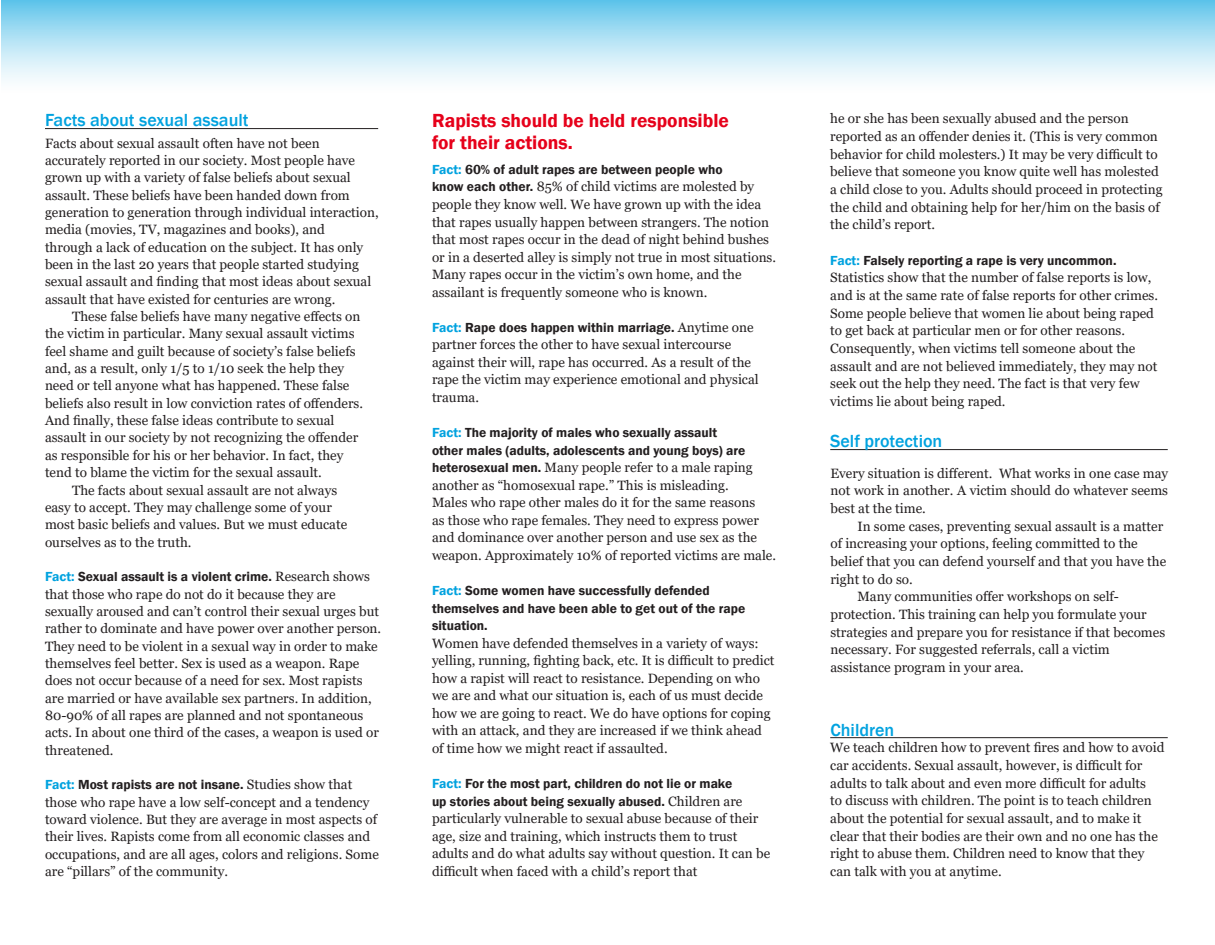
<style>
.page{position:relative;width:1215px;height:945px;background:#fff}
.page>*{position:absolute;margin:0;border:0;box-sizing:border-box;transform-origin:0 0}
.t1{font:600 19.5px "Franklin Gothic";color:#e6001a}
.t2{font:500 18px "Franklin Gothic";color:#00a2df}
.t3{font:13.5px/17.5px "Georgia";color:#231f20}
.t4{font:600 13.5px/17.5px "Franklin Gothic";color:#231f20}
.s1{font-family:"Franklin Gothic";font-weight:600;color:#00a2df}
.s2{font-family:"Franklin Gothic";font-weight:600}
.s3{color:#00a2df}
.s4{font-family:"Georgia";font-weight:400}
</style>
<div class="page">
<div style="left:2px;top:0;width:1213px;height:96px;background:linear-gradient(to bottom,#68c7ec,#fff)"></div>
<hr style="left:45px;top:128px;width:333px;height:1px;background:#231f20">
<hr style="left:830px;top:449px;width:338px;height:1px;background:#231f20">
<hr style="left:830px;top:737px;width:338px;height:1px;background:#231f20">
<p class="t2" style="left:45px;top:108px;width:205px">Facts about sexual assault</p>
<p class="t3" style="left:45px;top:135px;width:276px">Facts about sexual assault often have not been</p>
<p class="t3" style="left:45px;top:152px;width:312px">accurately reported in our society. Most people have</p>
<p class="t3" style="left:45px;top:169px;width:307px">grown up with a variety of false beliefs about sexual</p>
<p class="t3" style="left:45px;top:187px;width:306px">assault. These beliefs have been handed down from</p>
<p class="t3" style="left:45px;top:204px;width:335px">generation to generation through individual interaction,</p>
<p class="t3" style="left:45px;top:221px;width:281px">media (movies, TV, magazines and books), and</p>
<p class="t3" style="left:45px;top:239px;width:320px">through a lack of education on the subject. It has only</p>
<p class="t3" style="left:45px;top:256px;width:315px">been in the last 20 years that people started studying</p>
<p class="t3" style="left:45px;top:273px;width:328px">sexual assault and finding that most ideas about sexual</p>
<p class="t3" style="left:45px;top:291px;width:292px">assault that have existed for centuries are wrong.</p>
<p class="t3" style="left:72px;top:308px;width:290px">These false beliefs have many negative effects on</p>
<p class="t3" style="left:45px;top:325px;width:311px">the victim in particular. Many sexual assault victims</p>
<p class="t3" style="left:45px;top:343px;width:312px">feel shame and guilt because of society’s false beliefs</p>
<p class="t3" style="left:45px;top:360px;width:301px">and, as a result, only 1/5 to 1/10 seek the help they</p>
<p class="t3" style="left:45px;top:377px;width:306px">need or tell anyone what has happened. These false</p>
<p class="t3" style="left:45px;top:395px;width:320px">beliefs also result in low conviction rates of offenders.</p>
<p class="t3" style="left:45px;top:412px;width:291px">And finally, these false ideas contribute to sexual</p>
<p class="t3" style="left:45px;top:429px;width:315px">assault in our society by not recognizing the offender</p>
<p class="t3" style="left:45px;top:447px;width:300px">as responsible for his or her behavior. In fact, they</p>
<p class="t3" style="left:45px;top:464px;width:278px">tend to blame the victim for the sexual assault.</p>
<p class="t3" style="left:72px;top:481px;width:267px">The facts about sexual assault are not always</p>
<p class="t3" style="left:45px;top:499px;width:288px">easy to accept. They may challenge some of your</p>
<p class="t3" style="left:45px;top:516px;width:304px">most basic beliefs and values. But we must educate</p>
<p class="t3" style="left:45px;top:533px;width:148px">ourselves as to the truth.</p>
<p class="t3" style="left:45px;top:568px;width:338px"><span class="s1">Fact:</span> <span class="s2">Sexual assault is a violent crime.</span> Research shows that those who rape do not do it because they are sexually aroused and can’t control their sexual urges but rather to dominate and have power over another person.<br>They need to be violent in a sexual way in order to make themselves feel better. Sex is used as a weapon. Rape does not occur because of a need for sex. Most rapists are married or have available sex partners. In addition, 80-90% of all rapes are planned and not spontaneous acts. In about one third of the cases, a weapon is used or threatened.</p>
<p class="t4" style="left:45px;top:776px;width:309px"><span class="s3">Fact:</span> Most rapists are not insane. <span class="s4">Studies show that</span></p>
<p class="t3" style="left:45px;top:793px;width:326px">those who rape have a low self-concept and a tendency</p>
<p class="t3" style="left:45px;top:811px;width:335px">toward violence. But they are average in most aspects of their lives. Rapists come from all economic classes and occupations, and are all ages, colors and religions. Some are “pillars” of the community.</p>
<p class="t1" style="left:432px;top:108px;width:299px">Rapists should be held responsible</p>
<p class="t1" style="left:432px;top:130px;width:142px">for their actions.</p>
<p class="t4" style="left:432px;top:161px;width:292px"><span class="s3">Fact:</span> 60% of adult rapes are between people who</p>
<p class="t3" style="left:432px;top:178px;width:324px"><span class="s2">know each other.</span> 85% of child victims are molested by</p>
<p class="t3" style="left:432px;top:196px;width:331px">people they know well. We have grown up with the idea</p>
<p class="t3" style="left:432px;top:213px;width:339px">that rapes usually happen between strangers. The notion</p>
<p class="t3" style="left:432px;top:231px;width:346px">that most rapes occur in the dead of night behind bushes or in a deserted alley is simply not true in most situations.<br>Many rapes occur in the victim’s own home, and the assailant is frequently someone who is known.</p>
<p class="t4" style="left:432px;top:319px;width:323px"><span class="s3">Fact:</span> Rape does happen within marriage. <span class="s4">Anytime one</span></p>
<p class="t3" style="left:432px;top:336px;width:321px">partner forces the other to have sexual intercourse against their will, rape has occurred. As a result of the</p>
<p class="t3" style="left:432px;top:371px;width:328px">rape the victim may experience emotional and physical</p>
<p class="t3" style="left:432px;top:389px;width:49px">trauma.</p>
<p class="t3" style="left:432px;top:424px;width:346px"><span class="s1">Fact:</span> <span class="s2">The majority of males who sexually assault<br>other males (adults, adolescents and young boys) are heterosexual men.</span> Many people refer to a male raping another as “homosexual rape.” This is misleading.<br>Males who rape other males do it for the same reasons<br>as those who rape females. They need to express power and dominance over another person and use sex as the weapon. Approximately 10% of reported victims are male.</p>
<p class="t4" style="left:432px;top:582px;width:315px"><span class="s3">Fact:</span> Some women have successfully defended themselves and have been able to get out of the rape situation.</p>
<p class="t3" style="left:432px;top:635px;width:344px">Women have defended themselves in a variety of ways: yelling, running, fighting back, etc. It is difficult to predict how a rapist will react to resistance. Depending on who we are and what our situation is, each of us must decide how we are going to react. We do have options for coping with an attack, and they are increased if we think ahead of time how we might react if assaulted.</p>
<p class="t4" style="left:432px;top:775px;width:302px"><span class="s3">Fact:</span> For the most part, children do not lie or make</p>
<p class="t4" style="left:432px;top:793px;width:312px">up stories about being sexually abused. <span class="s4">Children are</span></p>
<p class="t3" style="left:432px;top:810px;width:340px">particularly vulnerable to sexual abuse because of their age, size and training, which instructs them to trust adults and do what adults say without question. It can be difficult when faced with a child’s report that</p>
<p class="t3" style="left:830px;top:110px;width:334px">he or she has been sexually abused and the person reported as an offender denies it. (This is very common behavior for child molesters.) It may be very difficult to believe that someone you know quite well has molested a child close to you. Adults should proceed in protecting the child and obtaining help for her/him on the basis of the child’s report.</p>
<p class="t4" style="left:830px;top:251px;width:288px"><span class="s3">Fact:</span> Falsely reporting a rape is very uncommon.</p>
<p class="t3" style="left:830px;top:269px;width:329px">Statistics show that the number of false reports is low, and is at the same rate of false reports for other crimes.<br>Some people believe that women lie about being raped to get back at particular men or for other reasons.<br>Consequently, when victims tell someone about the assault and are not believed immediately, they may not seek out the help they need. The fact is that very few victims lie about being raped.</p>
<p class="t2" style="left:830px;top:429px;width:114px">Self protection</p>
<p class="t3" style="left:830px;top:465px;width:339px">Every situation is different. What works in one case may</p>
<p class="t3" style="left:830px;top:482px;width:339px">not work in another. A victim should do whatever seems</p>
<p class="t3" style="left:830px;top:500px;width:97px">best at the time.</p>
<p class="t3" style="left:857px;top:518px;width:307px">In some cases, preventing sexual assault is a matter</p>
<p class="t3" style="left:830px;top:535px;width:309px">of increasing your options, feeling committed to the</p>
<p class="t3" style="left:830px;top:553px;width:337px">belief that you can defend yourself and that you have the</p>
<p class="t3" style="left:830px;top:571px;width:84px">right to do so.</p>
<p class="t3" style="left:857px;top:588px;width:263px">Many communities offer workshops on self-</p>
<p class="t3" style="left:830px;top:606px;width:318px">protection. This training can help you formulate your</p>
<p class="t3" style="left:830px;top:624px;width:336px">strategies and prepare you for resistance if that becomes</p>
<p class="t3" style="left:830px;top:641px;width:281px">necessary. For suggested referrals, call a victim</p>
<p class="t3" style="left:830px;top:659px;width:195px">assistance program in your area.</p>
<p class="t2" style="left:830px;top:719px;width:65px">Children</p>
<p class="t3" style="left:830px;top:739px;width:336px">We teach children how to prevent fires and how to avoid car accidents. Sexual assault, however, is difficult for adults to talk about and even more difficult for adults<br>to discuss with children. The point is to teach children about the potential for sexual assault, and to make it clear that their bodies are their own and no one has the right to abuse them. Children need to know that they can talk with you at anytime.</p>
</div>
